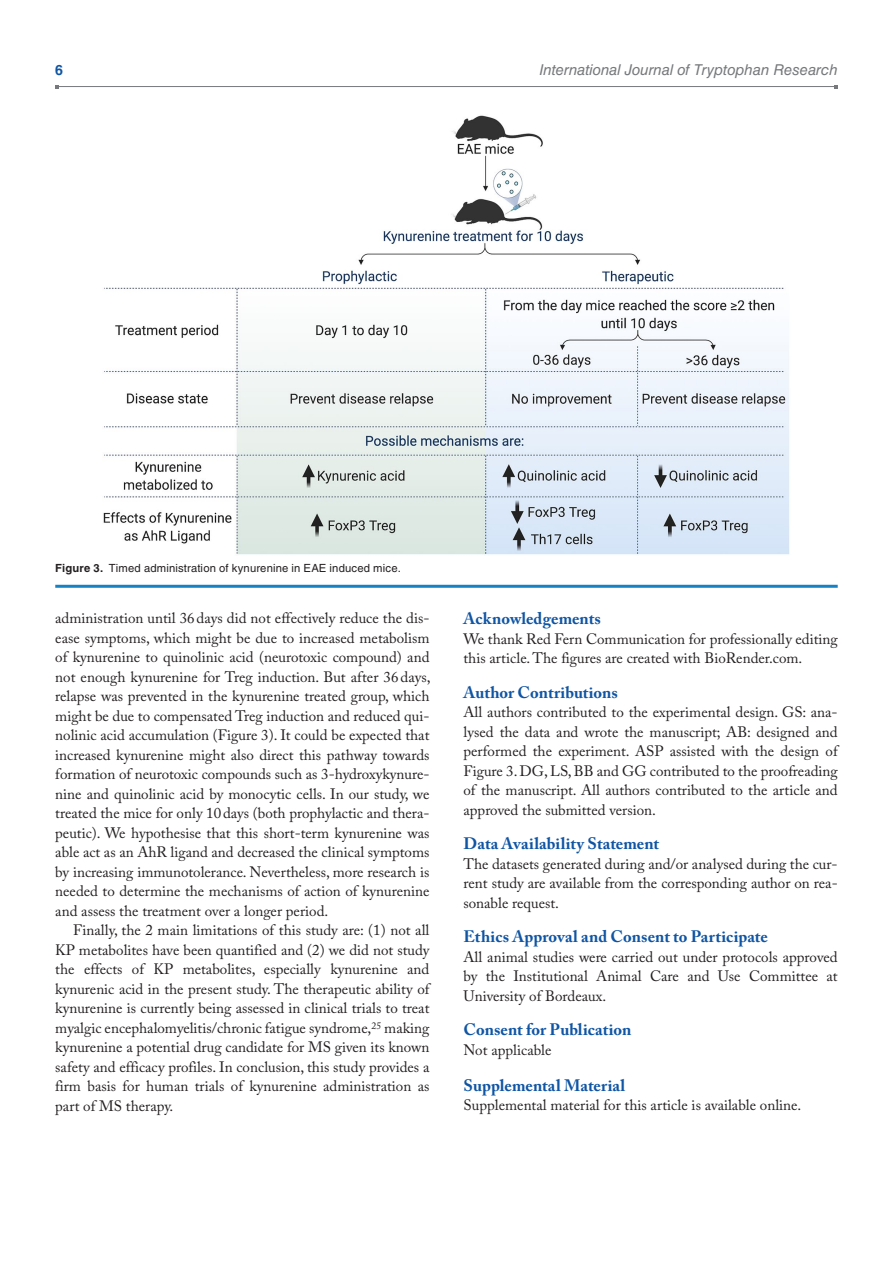
<style>
.page{position:relative;width:893px;height:1263px;background:#fff}
.page>*{position:absolute;margin:0;border:0;box-sizing:border-box;transform-origin:0 0}
.t1{font:700 16.5px "Adobe Caslon Pro";letter-spacing:.005em;color:#1055a4}
.t2{font:15px/19.5px "Adobe Caslon Pro";color:#231f20;text-align:justify}
.t3{font:italic 15px "Helvetica LT Std";letter-spacing:-.005em;color:#76787b}
.t4{font:700 14.25px "Helvetica LT Std";color:#1055a4}
.t5{font:11.25px "Helvetica LT Std";letter-spacing:.015em;color:#231f20}
.s1{font-weight:700}
</style>
<div class="page">
<hr style="left:57px;top:86px;width:779px;height:1px;background:#76787b">
<hr style="left:55px;top:585px;width:783px;height:3px;background:#1582c5">
<img style="left:103px;top:115px;width:687px;height:440px">
<p class="t4" style="left:55px;top:61px;width:9px">6</p>
<p class="t3" style="left:540px;top:61px;width:300px">International Journal of Tryptophan Research</p>
<p class="t5" style="left:55px;top:561px;width:347px"><span class="s1">Figure 3.</span> Timed administration of kynurenine in EAE induced mice.</p>
<p class="t2" style="left:55px;top:608px;width:377px">administration until 36days did not effectively reduce the dis&shy;ease symptoms, which might be due to increased metabolism of kynurenine to quinolinic acid (neurotoxic compound) and not enough kynurenine for Treg induction. But after 36days, relapse was prevented in the kynurenine treated group, which might be due to compensated Treg induction and reduced qui&shy;nolinic acid accumulation (Figure 3). It could be expected that increased kynurenine might also direct this pathway towards formation of neurotoxic compounds such as 3-hydroxykynure&shy;nine and quinolinic acid by monocytic cells. In our study, we treated the mice for only 10days (both prophylactic and thera&shy;peutic). We hypothesise that this short-term kynurenine was able act as an AhR ligand and decreased the clinical symptoms by increasing immunotolerance. Nevertheless, more research is needed to determine the mechanisms of action of kynurenine and assess the treatment over a longer period.</p>
<p class="t2" style="left:55px;top:920px;width:376px;text-indent:18px">Finally, the 2 main limitations of this study are: (1) not all KP metabolites have been quantified and (2) we did not study the effects of KP metabolites, especially kynurenine and kynurenic acid in the present study. The therapeutic ability of kynurenine is currently being assessed in clinical trials to treat myalgic encephalomyelitis/chronic fatigue syndrome,<sup>25</sup> making kynurenine a potential drug candidate for MS given its known safety and efficacy profiles. In conclusion, this study provides a firm basis for human trials of kynurenine administration as part of MS therapy.</p>
<p class="t1" style="left:463px;top:609px;width:139px">Acknowledgements</p>
<p class="t2" style="left:463px;top:629px;width:376px">We thank Red Fern Communication for professionally editing this article. The figures are created with BioRender.com.</p>
<p class="t1" style="left:463px;top:682px;width:156px">Author Contributions</p>
<p class="t2" style="left:463px;top:702px;width:376px">All authors contributed to the experimental design. GS: ana&shy;lysed the data and wrote the manuscript; AB: designed and performed the experiment. ASP assisted with the design of Figure 3. DG, LS, BB and GG contributed to the proofreading of the manuscript. All authors contributed to the article and approved the submitted version.</p>
<p class="t1" style="left:463px;top:834px;width:197px">Data Availability Statement</p>
<p class="t2" style="left:463px;top:854px;width:376px">The datasets generated during and/or analysed during the cur&shy;rent study are available from the corresponding author on rea&shy;sonable request.</p>
<p class="t1" style="left:463px;top:927px;width:306px">Ethics Approval and Consent to Participate</p>
<p class="t2" style="left:463px;top:947px;width:376px">All animal studies were carried out under protocols approved by the Institutional Animal Care and Use Committee at University of Bordeaux.</p>
<p class="t1" style="left:463px;top:1020px;width:169px">Consent for Publication</p>
<p class="t2" style="left:463px;top:1040px;width:90px">Not applicable</p>
<p class="t1" style="left:463px;top:1075px;width:163px">Supplemental Material</p>
<p class="t2" style="left:463px;top:1095px;width:339px">Supplemental material for this article is available online.</p>
</div>
